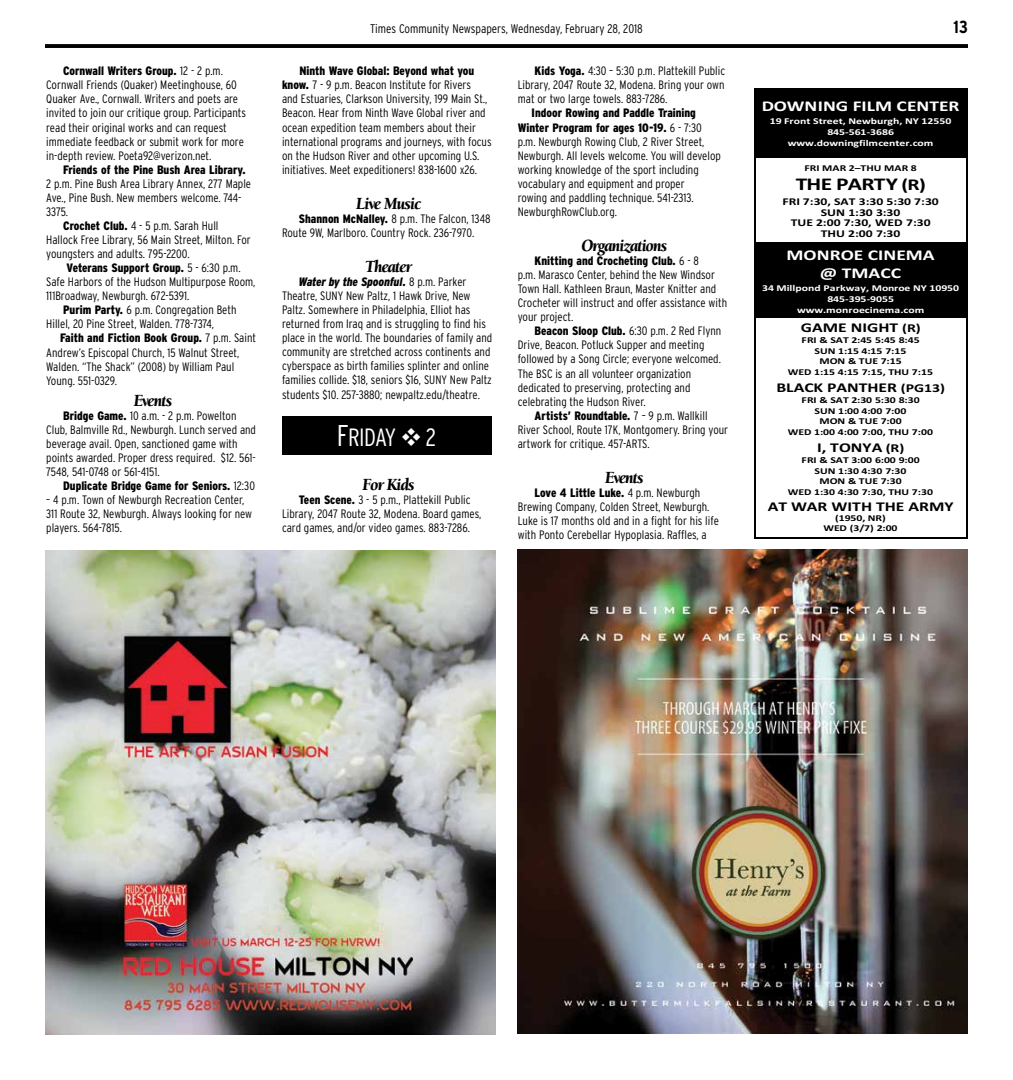
<style>
.page{position:relative;width:1013px;height:1080px;background:#fff}
.page>*{position:absolute;margin:0;border:0;box-sizing:border-box;transform-origin:0 0}
.t1{font:300 condensed 25px "Interstate";letter-spacing:-.035em;color:#fff}
.t2{font:700 18px "Calibri";letter-spacing:-.03em;color:#000;scale:1.3 1}
.t3{font:italic 900 17.5px "Berkeley Std";letter-spacing:-.05em;color:#000;scale:.9 1}
.t4{font:700 condensed 17.5px "Interstate";color:#000}
.t5{font:700 15px/18.4px "Calibri";color:#fff;text-align:center;scale:1.3 1}
.t6{font:700 13.5px "Calibri";color:#000;scale:1.3 1}
.t7{font:300 condensed 12.5px "Interstate";color:#000}
.t8{font:300 condensed 12.25px/14.1px "Interstate";color:#000}
.t9{font:900 condensed 12.25px "Interstate";color:#000}
.t10{font:700 10.5px/10.5px "Calibri";color:#000;text-align:center;scale:1.3 1}
.t11{font:700 9px/10.5px "Calibri";color:#000;text-align:center;scale:1.3 1}
.t12{font:700 9px/11px "Calibri";color:#fff;text-align:center;scale:1.3 1}
.s1{font-weight:900}
.s2{font-weight:300}
.s3{font-weight:900;font-style:italic}
.s4{font-size:30px}
.s5{font-size:16.5px}
.s6{font-size:12px}
</style>
<div class="page">
<svg style="left:45px;top:44px;width:922px;height:4px;background:#070707"></svg>
<div style="left:282px;top:416px;width:209px;height:39px;background:#000"></div>
<div style="left:756px;top:90px;width:209px;height:65px;background:#000"></div>
<hr style="left:756px;top:89px;width:209px;height:1px;background:#000">
<hr style="left:754px;top:90px;width:2px;height:65px;background:#000">
<hr style="left:965px;top:90px;width:2px;height:65px;background:#000">
<hr style="left:756px;top:155px;width:209px;height:2px;background:#000">
<hr style="left:754px;top:157px;width:2px;height:86px;background:#000">
<hr style="left:965px;top:157px;width:2px;height:86px;background:#000">
<div style="left:756px;top:243px;width:209px;height:75px;background:#000"></div>
<hr style="left:754px;top:243px;width:2px;height:75px;background:#000">
<hr style="left:965px;top:243px;width:2px;height:75px;background:#000">
<hr style="left:754px;top:318px;width:2px;height:219px;background:#000">
<hr style="left:756px;top:537px;width:209px;height:2px;background:#000">
<hr style="left:965px;top:318px;width:2px;height:219px;background:#000">
<img style="left:45px;top:551px;width:450px;height:484px">
<img style="left:518px;top:549px;width:450px;height:484px">
<p class="t8" style="left:46px;top:64px;width:201px;text-indent:17px"><span class="s1">Cornwall Writers Group.</span> 12 - 2 p.m.<br>Cornwall Friends (Quaker) Meetinghouse, 60<br>Quaker Ave., Cornwall. Writers and poets are invited to join our critique group. Participants read their original works and can request immediate feedback or submit work for more in-depth review. Poeta92@verizon.net.</p>
<p class="t9" style="left:63px;top:162px;width:184px">Friends of the Pine Bush Area Library.</p>
<p class="t8" style="left:46px;top:176px;width:206px">2 p.m. Pine Bush Area Library Annex, 277 Maple</p>
<p class="t8" style="left:46px;top:190px;width:197px">Ave., Pine Bush. New members welcome. 744-</p>
<p class="t8" style="left:46px;top:204px;width:23px">3375.</p>
<p class="t8" style="left:63px;top:218px;width:157px"><span class="s1">Crochet Club.</span> 4 - 5 p.m. Sarah Hull</p>
<p class="t8" style="left:46px;top:233px;width:206px">Hallock Free Library, 56 Main Street, Milton. For</p>
<p class="t8" style="left:46px;top:247px;width:145px">youngsters and adults. 795-2200.</p>
<p class="t9" style="left:67px;top:260px;width:175px">Veterans Support Group. <span class="s2">5 - 6:30 p.m.</span></p>
<p class="t8" style="left:46px;top:275px;width:211px">Safe Harbors of the Hudson Multipurpose Room,</p>
<p class="t8" style="left:46px;top:289px;width:145px">111Broadway, Newburgh. 672-5391.</p>
<p class="t8" style="left:63px;top:303px;width:175px"><span class="s1">Purim Party.</span> 6 p.m. Congregation Beth</p>
<p class="t8" style="left:46px;top:317px;width:169px">Hillel, 20 Pine Street, Walden. 778-7374,</p>
<p class="t9" style="left:60px;top:331px;width:197px">Faith and Fiction Book Group. <span class="s2">7 p.m. Saint</span></p>
<p class="t8" style="left:46px;top:345px;width:194px">Andrew’s Episcopal Church, 15 Walnut Street,</p>
<p class="t8" style="left:46px;top:359px;width:189px">Walden. “The Shack” (2008) by William Paul</p>
<p class="t8" style="left:46px;top:373px;width:72px">Young. 551-0329.</p>
<h3 class="t3" style="left:134px;top:391px;width:44px">Events</h3>
<p class="t8" style="left:46px;top:408px;width:211px;text-indent:17px"><span class="s1">Bridge Game.</span> 10 a.m. - 2 p.m. Powelton Club, Balmville Rd., Newburgh. Lunch served and beverage avail. Open, sanctioned game with points awarded. Proper dress required. $12. 561- 7548, 541-0748 or 561-4151.</p>
<p class="t9" style="left:63px;top:478px;width:193px">Duplicate Bridge Game for Seniors. <span class="s2">12:30</span></p>
<p class="t8" style="left:46px;top:493px;width:207px">– 4 p.m. Town of Newburgh Recreation Center,<br>311 Route 32, Newburgh. Always looking for new players. 564-7815.</p>
<p class="t7" style="left:370px;top:21px;width:274px">Times Community Newspapers, Wednesday, February 28, 2018</p>
<h3 class="t4" style="left:953px;top:16px;width:16px">13</h3>
<p class="t8" style="left:282px;top:64px;width:211px;text-indent:17px"><span class="s1">Ninth Wave Global: Beyond what you know.</span> 7 - 9 p.m. Beacon Institute for Rivers<br>and Estuaries, Clarkson University, 199 Main St., Beacon. Hear from Ninth Wave Global river and ocean expedition team members about their international programs and journeys, with focus on the Hudson River and other upcoming U.S. initiatives. Meet expeditioners! 838-1600 x26.</p>
<h3 class="t3" style="left:356px;top:194px;width:74px">Live Music</h3>
<p class="t8" style="left:282px;top:211px;width:210px;text-indent:17px"><span class="s1">Shannon McNalley.</span> 8 p.m. The Falcon, 1348<br>Route 9W, Marlboro. Country Rock. 236-7970.</p>
<h3 class="t3" style="left:365px;top:257px;width:53px">Theater</h3>
<p class="t8" style="left:282px;top:275px;width:212px;text-indent:17px"><span class="s3">Water by the Spoonful</span><span class="s1">.</span> 8 p.m. Parker Theatre, SUNY New Paltz, 1 Hawk Drive, New Paltz. Somewhere in Philadelphia, Elliot has returned from Iraq and is struggling to find his place in the world. The boundaries of family and community are stretched across continents and cyberspace as birth families splinter and online families collide. $18, seniors $16, SUNY New Paltz students $10. 257-3880; newpaltz.edu/theatre.</p>
<h1 class="t1" style="left:337px;top:422px;width:101px"><span class="s4">F</span>RIDAY ❖ 2</h1>
<h3 class="t3" style="left:362px;top:475px;width:59px">For Kids</h3>
<p class="t8" style="left:282px;top:492px;width:201px;text-indent:17px"><span class="s1">Teen Scene.</span> 3 - 5 p.m., Plattekill Public<br>Library, 2047 Route 32, Modena. Board games, card games, and/or video games. 883-7286.</p>
<p class="t8" style="left:517px;top:64px;width:209px;text-align:justify;text-indent:17px"><span class="s1">Kids Yoga.</span> 4:30 – 5:30 p.m. Plattekill Public Library, 2047 Route 32, Modena. Bring your own mat or two large towels. 883-7286.</p>
<p class="t8" style="left:517px;top:106px;width:205px;text-indent:14px"><span class="s1">Indoor Rowing and Paddle Training Winter Program for ages 10-19.</span> 6 - 7:30 p.m. Newburgh Rowing Club, 2 River Street, Newburgh. All levels welcome. You will develop working knowledge of the sport including vocabulary and equipment and proper<br>rowing and paddling technique. 541-2313.<br>NewburghRowClub.org.</p>
<h3 class="t3" style="left:581px;top:236px;width:96px">Organizations</h3>
<p class="t8" style="left:518px;top:254px;width:211px;text-indent:17px"><span class="s1">Knitting and Crocheting Club.</span> 6 - 8<br>p.m. Marasco Center, behind the New Windsor Town Hall. Kathleen Braun, Master Knitter and Crocheter will instruct and offer assistance with your project.</p>
<p class="t8" style="left:518px;top:324px;width:205px;text-indent:17px"><span class="s1">Beacon Sloop Club.</span> 6:30 p.m. 2 Red Flynn Drive, Beacon. Potluck Supper and meeting followed by a Song Circle; everyone welcomed.<br>The BSC is an all volunteer organization dedicated to preserving, protecting and celebrating the Hudson River.</p>
<p class="t8" style="left:518px;top:408px;width:212px;text-indent:17px"><span class="s1">Artists’ Roundtable.</span> 7 – 9 p.m. Wallkill<br>River School, Route 17K, Montgomery. Bring your artwork for critique. 457-ARTS.</p>
<h3 class="t3" style="left:605px;top:468px;width:44px">Events</h3>
<p class="t8" style="left:517px;top:485px;width:203px;text-indent:17px"><span class="s1">Love 4 Little Luke.</span> 4 p.m. Newburgh Brewing Company, Colden Street, Newburgh.<br>Luke is 17 months old and in a fight for his life with Ponto Cerebellar Hypoplasia. Raffles, a</p>
<p class="t5" style="left:761px;top:97px;width:154px">DOWNING FILM CENTER</p>
<p class="t12" style="left:770px;top:115px;width:141px">19 Front Street, Newburgh, NY 12550<br>845-561-3686 www.downingfilmcenter.com</p>
<p class="t11" style="left:804px;top:163px;width:88px">FRI MAR 2–THU MAR 8</p>
<h2 class="t2" style="left:795px;top:173px;width:102px">THE PARTY <span class="s5">(R)</span></h2>
<p class="t10" style="left:782px;top:197px;width:122px">FRI 7:30, SAT 3:30 5:30 7:30<br>SUN 1:30 3:30<br>TUE 2:00 7:30, WED 7:30<br>THU 2:00 7:30</p>
<p class="t5" style="left:786px;top:246px;width:115px">MONROE CINEMA @ TMACC</p>
<p class="t12" style="left:762px;top:282px;width:153px">34 Millpond Parkway, Monroe NY 10950<br>845-395-9055<br>www.monroecinema.com</p>
<p class="t6" style="left:801px;top:319px;width:94px">GAME NIGHT <span class="s6">(R)</span></p>
<p class="t11" style="left:788px;top:335px;width:113px">FRI &amp; SAT 2:45 5:45 8:45<br>SUN 1:15 4:15 7:15<br>MON &amp; TUE 7:15<br>WED 1:15 4:15 7:15, THU 7:15</p>
<p class="t6" style="left:776px;top:379px;width:131px">BLACK PANTHER <span class="s6">(PG13)</span></p>
<p class="t11" style="left:788px;top:395px;width:113px">FRI &amp; SAT 2:30 5:30 8:30<br>SUN 1:00 4:00 7:00<br>MON &amp; TUE 7:00<br>WED 1:00 4:00 7:00, THU 7:00</p>
<p class="t6" style="left:817px;top:439px;width:69px">I, TONYA <span class="s6">(R)</span></p>
<p class="t11" style="left:788px;top:455px;width:113px">FRI &amp; SAT 3:00 6:00 9:00<br>SUN 1:30 4:30 7:30<br>MON &amp; TUE 7:30<br>WED 1:30 4:30 7:30, THU 7:30</p>
<p class="t6" style="left:767px;top:498px;width:144px">AT WAR WITH THE ARMY</p>
<p class="t11" style="left:823px;top:513px;width:59px">(1950, NR)<br>WED (3/7) 2:00</p>
</div>
